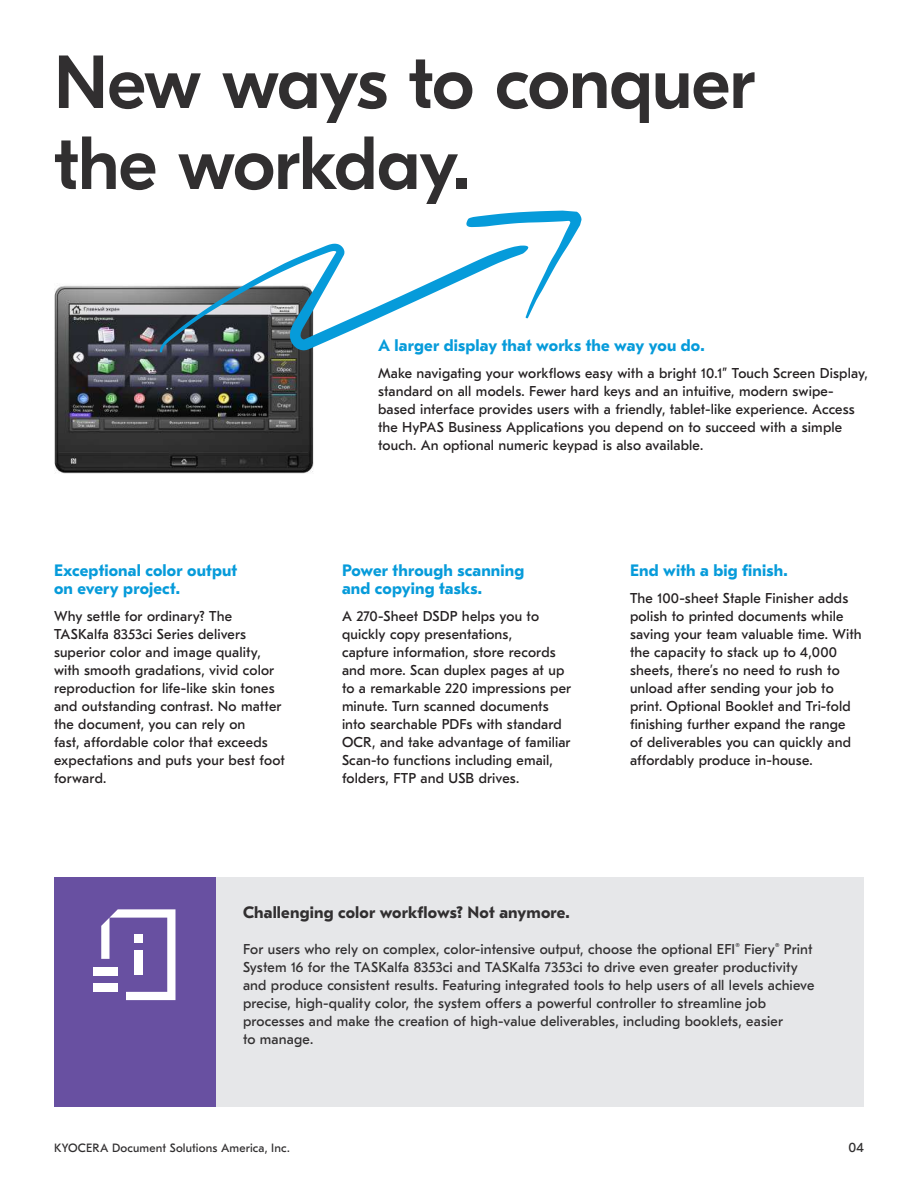
<style>
.page{position:relative;width:918px;height:1188px;background:#fff}
.page>*{position:absolute;margin:0;border:0;box-sizing:border-box;transform-origin:0 0}
.t1{font:500 75px/81px "GT Eesti Pro Display";letter-spacing:-.015em;color:#312f30}
.t2{font:700 16.5px/18px "GT Eesti Pro Text";letter-spacing:.01em;color:#069bda}
.t3{font:700 16.5px "GT Eesti Pro Text";letter-spacing:.01em;color:#312f30}
.t4{font:14.25px/18px "GT Eesti Pro Text";letter-spacing:.01em;color:#231f20}
.t5{font:14.25px/18px "GT Eesti Pro Text";letter-spacing:.01em;color:#312f30}
.t6{font:13.5px "GT Eesti Pro Text";color:#312f30}
.t7{font:12px "GT Eesti Pro Text";letter-spacing:.01em;color:#312f30}
</style>
<div class="page">
<div style="left:216px;top:878px;width:648px;height:229px;background:#e6e7e9"></div>
<div style="left:54px;top:878px;width:162px;height:229px;background:#6850a1"></div>
<div style="left:93px;top:967px;width:25px;height:8px;background:#fff"></div>
<div style="left:93px;top:984px;width:25px;height:8px;background:#fff"></div>
<svg style="left:101px;top:909px;width:75px;height:91px"></svg>
<img style="left:54px;top:285px;width:260px;height:189px">
<svg style="left:160px;top:211px;width:422px;height:142px"></svg>
<h1 class="t1" style="left:54px;top:44px;width:703px">New ways to conquer the workday.</h1>
<p class="t2" style="left:54px;top:562px;width:185px">Exceptional color output on every project.</p>
<p class="t4" style="left:54px;top:607px;width:233px">Why settle for ordinary? The<br>TASKalfa 8353ci Series delivers superior color and image quality, with smooth gradations, vivid color reproduction for life-like skin tones and outstanding contrast. No matter the document, you can rely on<br>fast, affordable color that exceeds expectations and puts your best foot forward.</p>
<p class="t2" style="left:378px;top:337px;width:328px">A larger display that works the way you do.</p>
<p class="t4" style="left:378px;top:364px;width:491px">Make navigating your workflows easy with a bright 10.1” Touch Screen Display, standard on all models. Fewer hard keys and an intuitive, modern swipe&shy;based interface provides users with a friendly, tablet-like experience. Access the HyPAS Business Applications you depend on to succeed with a simple touch. An optional numeric keypad is also available.</p>
<p class="t2" style="left:342px;top:562px;width:184px">Power through scanning and copying tasks.</p>
<p class="t4" style="left:342px;top:607px;width:231px">A 270-Sheet DSDP helps you to quickly copy presentations,<br>capture information, store records and more. Scan duplex pages at up to a remarkable 220 impressions per minute. Turn scanned documents into searchable PDFs with standard<br>OCR, and take advantage of familiar<br>Scan-to functions including email, folders, FTP and USB drives.</p>
<p class="t2" style="left:630px;top:562px;width:159px">End with a big finish.</p>
<p class="t4" style="left:630px;top:589px;width:233px">The 100-sheet Staple Finisher adds polish to printed documents while saving your team valuable time. With the capacity to stack up to 4,000 sheets, there’s no need to rush to unload after sending your job to print. Optional Booklet and Tri-fold finishing further expand the range<br>of deliverables you can quickly and affordably produce in-house.</p>
<p class="t3" style="left:243px;top:903px;width:328px">Challenging color workflows? Not anymore.</p>
<p class="t5" style="left:243px;top:940px;width:573px">For users who rely on complex, color-intensive output, choose the optional EFI<sup>®</sup> Fiery<sup>®</sup> Print System 16 for the TASKalfa 8353ci and TASKalfa 7353ci to drive even greater productivity and produce consistent results. Featuring integrated tools to help users of all levels achieve precise, high-quality color, the system offers a powerful controller to streamline job processes and make the creation of high-value deliverables, including booklets, easier<br>to manage.</p>
<p class="t7" style="left:54px;top:1141px;width:237px">KYOCERA Document Solutions America, Inc.</p>
<p class="t6" style="left:849px;top:1140px;width:17px">04</p>
</div>
